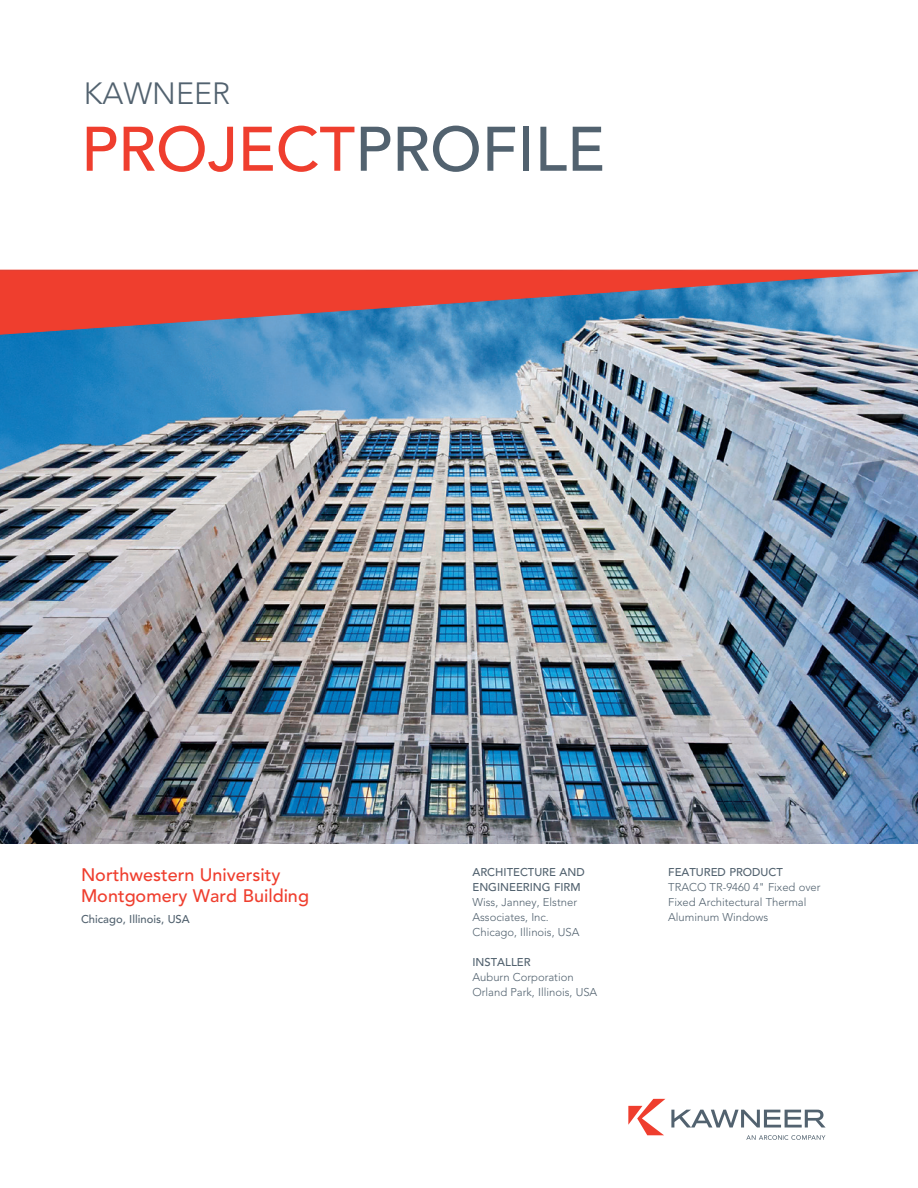
<style>
.page{position:relative;width:918px;height:1188px;background:#fff}
.page>*{position:absolute;margin:0;border:0;box-sizing:border-box;transform-origin:0 0}
.t1{font:500 62.25px "Avenir";color:#ef3e2e}
.t2{font:300 30.45px "Avenir";color:#52626f}
.t3{font:500 18px "Avenir";color:#ef3e2e}
.t4{font:300 11.25px/15px "Avenir";color:#52626f}
.t5{font:500 11.25px/15px "Avenir";color:#52626f}
.s1{color:#52626f}
</style>
<div class="page">
<img style="left:0;top:336px;width:918px;height:508px">
<svg style="left:0;top:269px;width:918px;height:67px;background:#a46b78"></svg>
<svg style="left:628px;top:1099px;width:37px;height:36px"></svg>
<svg style="left:671px;top:1110px;width:155px;height:18px"></svg>
<svg style="left:746px;top:1135px;width:79px;height:5px"></svg>
<p class="t2" style="left:84px;top:76px;width:148px">KAWNEER</p>
<p class="t1" style="left:81px;top:113px;width:525px">PROJECT<span class="s1">PROFILE</span></p>
<p class="t3" style="left:81px;top:865px;width:201px">Northwestern University</p>
<p class="t3" style="left:81px;top:886px;width:230px">Montgomery Ward Building</p>
<p class="t5" style="left:81px;top:912px;width:110px">Chicago, Illinois, USA</p>
<p class="t5" style="left:472px;top:865px;width:114px">ARCHITECTURE AND<br>ENGINEERING FIRM</p>
<p class="t4" style="left:472px;top:895px;width:106px">Wiss, Janney, Elstner<br>Associates, Inc.</p>
<p class="t4" style="left:472px;top:925px;width:109px">Chicago, Illinois, USA</p>
<p class="t5" style="left:472px;top:955px;width:60px">INSTALLER</p>
<p class="t4" style="left:472px;top:970px;width:103px">Auburn Corporation</p>
<p class="t4" style="left:472px;top:985px;width:126px">Orland Park, Illinois, USA</p>
<p class="t5" style="left:668px;top:865px;width:116px">FEATURED PRODUCT</p>
<p class="t4" style="left:668px;top:880px;width:154px">TRACO TR-9460 4" Fixed over<br>Fixed Architectural Thermal<br>Aluminum Windows</p>
</div>
